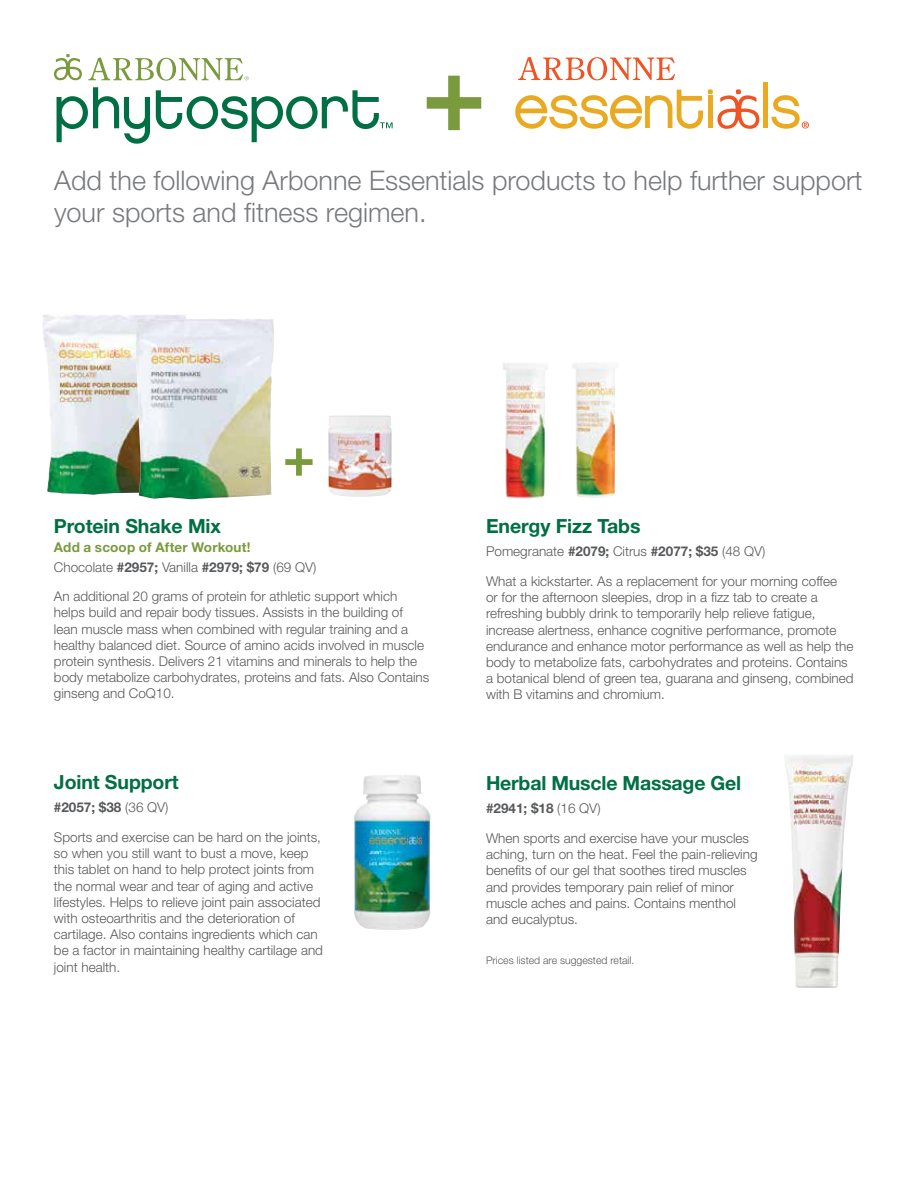
<style>
.page{position:relative;width:918px;height:1188px;background:#fff}
.page>*{position:absolute;margin:0;border:0;box-sizing:border-box;transform-origin:0 0}
.t1{font:700 108px "Helvetica Neue LT Pro";color:#799a3d}
.t2{font:700 54px "Helvetica Neue LT Pro";color:#799a3d}
.t3{font:300 27px/32.4px "Helvetica Neue LT Pro";color:#797a7d}
.t4{font:700 19.5px "Helvetica Neue LT Pro";letter-spacing:-.005em;color:#006f43}
.t5{font:300 13.5px/16.2px "Helvetica Neue LT Pro";color:#58595b}
.t6{font:700 13.5px/19.6px "Helvetica Neue LT Pro";letter-spacing:.01em;color:#799a3d}
.t7{font:700 13.5px "Helvetica Neue LT Pro";color:#58595b}
.t8{font:300 10.5px "Helvetica Neue LT Pro";color:#58595b}
.s1{font-weight:300;color:#58595b}
.s2{color:#58595b}
.s3{font-weight:300}
.s4{font-weight:700}
</style>
<div class="page">
<svg style="left:57px;top:87px;width:93px;height:57px"></svg>
<svg style="left:54px;top:54px;width:28px;height:26px"></svg>
<svg style="left:156px;top:90px;width:237px;height:52px"></svg>
<svg style="left:88px;top:57px;width:161px;height:24px"></svg>
<svg style="left:518px;top:57px;width:157px;height:23px"></svg>
<div style="left:763px;top:83px;width:5px;height:45px;background:#e9aa22"></div>
<svg style="left:515px;top:89px;width:244px;height:40px"></svg>
<svg style="left:771px;top:95px;width:38px;height:34px"></svg>
<img style="left:43px;top:314px;width:139px;height:181px">
<img style="left:136px;top:318px;width:138px;height:181px">
<img style="left:503px;top:363px;width:45px;height:136px">
<img style="left:328px;top:415px;width:64px;height:82px">
<img style="left:354px;top:775px;width:77px;height:155px">
<img style="left:785px;top:755px;width:68px;height:233px">
<img style="left:572px;top:363px;width:44px;height:135px">
<h1 class="t1" style="left:422px;top:23px;width:66px">+</h1>
<h3 class="t3" style="left:54px;top:163px;width:810px">Add the following Arbonne Essentials products to help further support your sports and fitness regimen.</h3>
<h2 class="t2" style="left:283px;top:422px;width:34px">+</h2>
<h3 class="t4" style="left:54px;top:514px;width:169px">Protein Shake Mix</h3>
<p class="t6" style="left:54px;top:537px;width:264px">Add a scoop of After Workout!<br><span class="s1">Chocolate</span> <span class="s2">#2957;</span> <span class="s1">Vanilla</span> <span class="s2">#2979; $79</span> <span class="s1">(69 QV)</span></p>
<p class="t5" style="left:54px;top:588px;width:377px">An additional 20 grams of protein for athletic support which helps build and repair body tissues. Assists in the building of lean muscle mass when combined with regular training and a healthy balanced diet. Source of amino acids involved in muscle protein synthesis. Delivers 21 vitamins and minerals to help the body metabolize carbohydrates, proteins and fats. Also Contains ginseng and CoQ10.</p>
<h3 class="t4" style="left:54px;top:770px;width:126px">Joint Support</h3>
<p class="t7" style="left:54px;top:799px;width:116px">#2057; $38 <span class="s3">(36 QV)</span></p>
<p class="t5" style="left:54px;top:829px;width:271px">Sports and exercise can be hard on the joints, so when you still want to bust a move, keep this tablet on hand to help protect joints from the normal wear and tear of aging and active lifestyles. Helps to relieve joint pain associated with osteoarthritis and the deterioration of cartilage. Also contains ingredients which can be a factor in maintaining healthy cartilage and joint health.</p>
<h3 class="t4" style="left:486px;top:514px;width:156px">Energy Fizz Tabs</h3>
<p class="t5" style="left:486px;top:543px;width:281px">Pomegranate <span class="s4">#2079;</span> Citrus <span class="s4">#2077; $35</span> (48 QV)</p>
<p class="t5" style="left:486px;top:573px;width:369px">What a kickstarter. As a replacement for your morning coffee<br>or for the afternoon sleepies, drop in a fizz tab to create a refreshing bubbly drink to temporarily help relieve fatigue, increase alertness, enhance cognitive performance, promote endurance and enhance motor performance as well as help the body to metabolize fats, carbohydrates and proteins. Contains a botanical blend of green tea, guarana and ginseng, combined with B vitamins and chromium.</p>
<h3 class="t4" style="left:486px;top:771px;width:257px">Herbal Muscle Massage Gel</h3>
<p class="t7" style="left:486px;top:800px;width:116px">#2941; $18 <span class="s3">(16 QV)</span></p>
<p class="t5" style="left:486px;top:830px;width:273px">When sports and exercise have your muscles aching, turn on the heat. Feel the pain-relieving benefits of our gel that soothes tired muscles and provides temporary pain relief of minor muscle aches and pains. Contains menthol and eucalyptus.</p>
<p class="t8" style="left:486px;top:953px;width:150px">Prices listed are suggested retail.</p>
</div>
